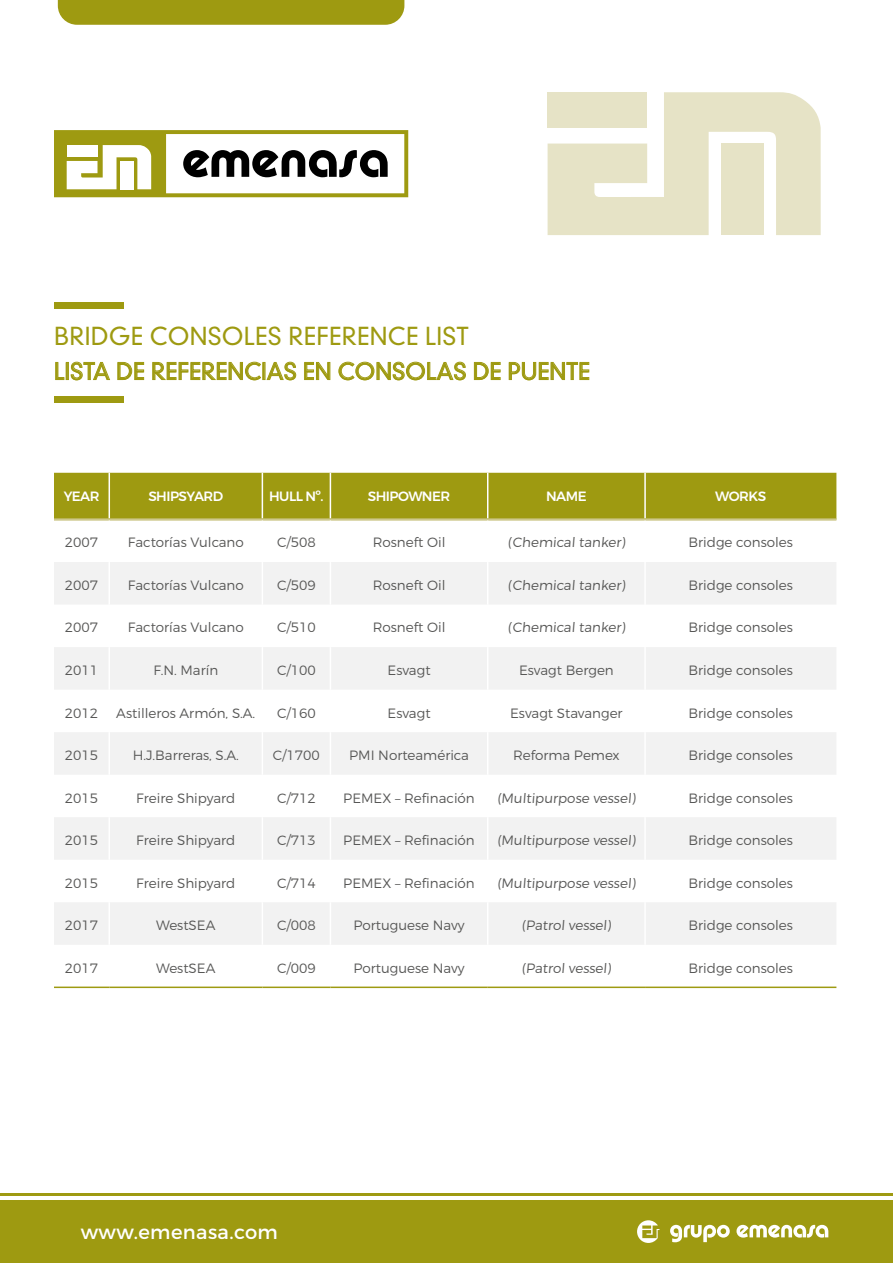
<style>
.page{position:relative;width:893px;height:1263px;background:#fff}
.page>*{position:absolute;margin:0;border:0;box-sizing:border-box;transform-origin:0 0}
.t1{font:300 24px "DIN Neuzeit Grotesk";letter-spacing:.01em;color:#9e9a11}
.t2{font:300 22.5px "DIN Neuzeit Grotesk";letter-spacing:.01em;color:#9e9a11}
.t3{font:19.5px "Montserrat";letter-spacing:.02em;color:#fff}
.t4{font:300 13.5px "Montserrat";color:#575756}
.t5{font:500 13.5px "Montserrat";letter-spacing:-.04em;color:#fff}
</style>
<div class="page">
<div style="left:54px;top:473px;width:782px;height:45px;background:#9e9a11"></div>
<svg style="left:54px;top:562px;width:782px;height:383px;fill:#f2f2f2"></svg>
<hr style="left:109px;top:473px;width:1px;height:45px;background:#fff">
<hr style="left:262px;top:473px;width:1px;height:45px;background:#fff">
<hr style="left:330px;top:473px;width:1px;height:45px;background:#fff">
<hr style="left:487px;top:473px;width:1px;height:45px;background:#fff">
<hr style="left:644px;top:473px;width:2px;height:45px;background:#fff">
<hr style="left:54px;top:518px;width:55px;height:3px;background:#cdc88c">
<hr style="left:109px;top:518px;width:153px;height:3px;background:#cdc88c">
<hr style="left:262px;top:518px;width:68px;height:3px;background:#cdc88c">
<hr style="left:330px;top:518px;width:158px;height:3px;background:#cdc88c">
<hr style="left:488px;top:518px;width:157px;height:3px;background:#cdc88c">
<hr style="left:645px;top:518px;width:191px;height:3px;background:#cdc88c">
<hr style="left:109px;top:562px;width:1px;height:43px;background:#fff">
<hr style="left:262px;top:562px;width:1px;height:43px;background:#fff">
<hr style="left:330px;top:562px;width:1px;height:43px;background:#fff">
<hr style="left:487px;top:562px;width:1px;height:43px;background:#fff">
<hr style="left:644px;top:562px;width:2px;height:43px;background:#fff">
<hr style="left:109px;top:605px;width:1px;height:42px;background:#fff">
<hr style="left:262px;top:605px;width:1px;height:42px;background:#fff">
<hr style="left:330px;top:605px;width:1px;height:42px;background:#fff">
<hr style="left:487px;top:605px;width:1px;height:42px;background:#fff">
<hr style="left:644px;top:605px;width:2px;height:42px;background:#fff">
<hr style="left:109px;top:647px;width:1px;height:43px;background:#fff">
<hr style="left:262px;top:647px;width:1px;height:43px;background:#fff">
<hr style="left:330px;top:647px;width:1px;height:43px;background:#fff">
<hr style="left:487px;top:647px;width:1px;height:43px;background:#fff">
<hr style="left:644px;top:647px;width:2px;height:43px;background:#fff">
<hr style="left:109px;top:690px;width:1px;height:42px;background:#fff">
<hr style="left:262px;top:690px;width:1px;height:42px;background:#fff">
<hr style="left:330px;top:690px;width:1px;height:42px;background:#fff">
<hr style="left:487px;top:690px;width:1px;height:42px;background:#fff">
<hr style="left:644px;top:690px;width:2px;height:42px;background:#fff">
<hr style="left:109px;top:732px;width:1px;height:43px;background:#fff">
<hr style="left:262px;top:732px;width:1px;height:43px;background:#fff">
<hr style="left:330px;top:732px;width:1px;height:43px;background:#fff">
<hr style="left:487px;top:732px;width:1px;height:43px;background:#fff">
<hr style="left:644px;top:732px;width:2px;height:43px;background:#fff">
<hr style="left:109px;top:775px;width:1px;height:42px;background:#fff">
<hr style="left:262px;top:775px;width:1px;height:42px;background:#fff">
<hr style="left:330px;top:775px;width:1px;height:42px;background:#fff">
<hr style="left:487px;top:775px;width:1px;height:42px;background:#fff">
<hr style="left:644px;top:775px;width:2px;height:42px;background:#fff">
<hr style="left:109px;top:817px;width:1px;height:43px;background:#fff">
<hr style="left:262px;top:817px;width:1px;height:43px;background:#fff">
<hr style="left:330px;top:817px;width:1px;height:43px;background:#fff">
<hr style="left:487px;top:817px;width:1px;height:43px;background:#fff">
<hr style="left:644px;top:817px;width:2px;height:43px;background:#fff">
<hr style="left:109px;top:860px;width:1px;height:42px;background:#fff">
<hr style="left:262px;top:860px;width:1px;height:42px;background:#fff">
<hr style="left:330px;top:860px;width:1px;height:42px;background:#fff">
<hr style="left:487px;top:860px;width:1px;height:42px;background:#fff">
<hr style="left:644px;top:860px;width:2px;height:42px;background:#fff">
<hr style="left:109px;top:902px;width:1px;height:43px;background:#fff">
<hr style="left:262px;top:902px;width:1px;height:43px;background:#fff">
<hr style="left:330px;top:902px;width:1px;height:43px;background:#fff">
<hr style="left:487px;top:902px;width:1px;height:43px;background:#fff">
<hr style="left:644px;top:902px;width:2px;height:43px;background:#fff">
<hr style="left:54px;top:986px;width:55px;height:2px;background:#9e9a11">
<hr style="left:109px;top:986px;width:153px;height:2px;background:#9e9a11">
<hr style="left:262px;top:986px;width:68px;height:2px;background:#9e9a11">
<hr style="left:330px;top:986px;width:158px;height:2px;background:#9e9a11">
<hr style="left:488px;top:986px;width:157px;height:2px;background:#9e9a11">
<hr style="left:645px;top:986px;width:191px;height:2px;background:#9e9a11">
<svg style="left:548px;top:92px;width:273px;height:143px"></svg>
<div style="left:721px;top:144px;width:42px;height:91px;background:#e6e3c6"></div>
<svg style="left:54px;top:130px;width:354px;height:67px"></svg>
<svg style="left:55px;top:361px;width:55px;height:20px"></svg>
<svg style="left:117px;top:362px;width:28px;height:18px"></svg>
<svg style="left:152px;top:361px;width:145px;height:20px"></svg>
<svg style="left:304px;top:362px;width:27px;height:18px"></svg>
<svg style="left:338px;top:361px;width:128px;height:20px"></svg>
<svg style="left:473px;top:362px;width:28px;height:18px"></svg>
<svg style="left:508px;top:362px;width:82px;height:19px"></svg>
<div style="left:54px;top:303px;width:69px;height:6px;background:#9e9a11"></div>
<div style="left:54px;top:396px;width:69px;height:7px;background:#9e9a11"></div>
<div style="left:58px;top:0;width:346px;height:25px;background:#9e9a11"></div>
<div style="left:0;top:1200px;width:893px;height:63px;background:#9e9a11"></div>
<svg style="left:637px;top:1220px;width:23px;height:23px"></svg>
<svg style="left:670px;top:1225px;width:60px;height:17px"></svg>
<svg style="left:736px;top:1225px;width:92px;height:12px"></svg>
<hr style="left:0;top:1193px;width:893px;height:3px;background:#9e9a11">
<h1 class="t1" style="left:54px;top:322px;width:416px">BRIDGE CONSOLES REFERENCE LIST</h1>
<h2 class="t2" style="left:54px;top:358px;width:537px">LISTA DE REFERENCIAS EN CONSOLAS DE PUENTE</h2>
<p class="t5" style="left:64px;top:488px;width:37px">YEAR</p>
<p class="t5" style="left:148px;top:488px;width:76px">SHIPSYARD</p>
<p class="t5" style="left:269px;top:488px;width:56px">HULL Nº.</p>
<p class="t5" style="left:368px;top:488px;width:84px">SHIPOWNER</p>
<p class="t5" style="left:546px;top:488px;width:42px">NAME</p>
<p class="t5" style="left:715px;top:488px;width:52px">WORKS</p>
<p class="t4" style="left:65px;top:534px;width:35px">2007</p>
<p class="t4" style="left:128px;top:534px;width:118px">Factorías Vulcano</p>
<p class="t4" style="left:277px;top:534px;width:40px">C/508</p>
<p class="t4" style="left:373px;top:534px;width:74px">Rosneft Oil</p>
<p class="t4" style="left:507px;top:534px;width:121px">(Chemical tanker)</p>
<p class="t4" style="left:689px;top:534px;width:106px">Bridge consoles</p>
<p class="t4" style="left:65px;top:577px;width:35px">2007</p>
<p class="t4" style="left:128px;top:577px;width:118px">Factorías Vulcano</p>
<p class="t4" style="left:277px;top:577px;width:40px">C/509</p>
<p class="t4" style="left:373px;top:577px;width:74px">Rosneft Oil</p>
<p class="t4" style="left:507px;top:577px;width:121px">(Chemical tanker)</p>
<p class="t4" style="left:689px;top:577px;width:106px">Bridge consoles</p>
<p class="t4" style="left:65px;top:619px;width:35px">2007</p>
<p class="t4" style="left:128px;top:619px;width:118px">Factorías Vulcano</p>
<p class="t4" style="left:277px;top:619px;width:40px">C/510</p>
<p class="t4" style="left:373px;top:619px;width:74px">Rosneft Oil</p>
<p class="t4" style="left:507px;top:619px;width:121px">(Chemical tanker)</p>
<p class="t4" style="left:689px;top:619px;width:106px">Bridge consoles</p>
<p class="t4" style="left:65px;top:662px;width:35px">2011</p>
<p class="t4" style="left:153px;top:662px;width:66px">F.N. Marín</p>
<p class="t4" style="left:277px;top:662px;width:40px">C/100</p>
<p class="t4" style="left:388px;top:662px;width:45px">Esvagt</p>
<p class="t4" style="left:519px;top:662px;width:96px">Esvagt Bergen</p>
<p class="t4" style="left:689px;top:662px;width:106px">Bridge consoles</p>
<p class="t4" style="left:65px;top:704px;width:35px">2012</p>
<p class="t4" style="left:116px;top:704px;width:140px">Astilleros Armón, S.A.</p>
<p class="t4" style="left:277px;top:704px;width:40px">C/160</p>
<p class="t4" style="left:388px;top:704px;width:45px">Esvagt</p>
<p class="t4" style="left:510px;top:704px;width:114px">Esvagt Stavanger</p>
<p class="t4" style="left:689px;top:704px;width:106px">Bridge consoles</p>
<p class="t4" style="left:65px;top:747px;width:35px">2015</p>
<p class="t4" style="left:133px;top:747px;width:108px">H.J.Barreras, S.A.</p>
<p class="t4" style="left:273px;top:747px;width:49px">C/1700</p>
<p class="t4" style="left:349px;top:747px;width:121px">PMI Norteamérica</p>
<p class="t4" style="left:513px;top:747px;width:108px">Reforma Pemex</p>
<p class="t4" style="left:689px;top:747px;width:106px">Bridge consoles</p>
<p class="t4" style="left:65px;top:789px;width:35px">2015</p>
<p class="t4" style="left:136px;top:789px;width:101px">Freire Shipyard</p>
<p class="t4" style="left:277px;top:789px;width:40px">C/712</p>
<p class="t4" style="left:343px;top:789px;width:133px">PEMEX – Refinación</p>
<p class="t4" style="left:497px;top:789px;width:142px">(Multipurpose vessel)</p>
<p class="t4" style="left:689px;top:789px;width:106px">Bridge consoles</p>
<p class="t4" style="left:65px;top:832px;width:35px">2015</p>
<p class="t4" style="left:136px;top:832px;width:101px">Freire Shipyard</p>
<p class="t4" style="left:277px;top:832px;width:40px">C/713</p>
<p class="t4" style="left:343px;top:832px;width:133px">PEMEX – Refinación</p>
<p class="t4" style="left:497px;top:832px;width:142px">(Multipurpose vessel)</p>
<p class="t4" style="left:689px;top:832px;width:106px">Bridge consoles</p>
<p class="t4" style="left:65px;top:874px;width:35px">2015</p>
<p class="t4" style="left:136px;top:874px;width:101px">Freire Shipyard</p>
<p class="t4" style="left:277px;top:874px;width:40px">C/714</p>
<p class="t4" style="left:343px;top:874px;width:133px">PEMEX – Refinación</p>
<p class="t4" style="left:497px;top:874px;width:142px">(Multipurpose vessel)</p>
<p class="t4" style="left:689px;top:874px;width:106px">Bridge consoles</p>
<p class="t4" style="left:65px;top:917px;width:35px">2017</p>
<p class="t4" style="left:156px;top:917px;width:61px">WestSEA</p>
<p class="t4" style="left:277px;top:917px;width:40px">C/008</p>
<p class="t4" style="left:353px;top:917px;width:113px">Portuguese Navy</p>
<p class="t4" style="left:522px;top:917px;width:93px">(Patrol vessel)</p>
<p class="t4" style="left:689px;top:917px;width:106px">Bridge consoles</p>
<p class="t4" style="left:65px;top:960px;width:35px">2017</p>
<p class="t4" style="left:156px;top:960px;width:61px">WestSEA</p>
<p class="t4" style="left:277px;top:960px;width:40px">C/009</p>
<p class="t4" style="left:353px;top:960px;width:113px">Portuguese Navy</p>
<p class="t4" style="left:522px;top:960px;width:93px">(Patrol vessel)</p>
<p class="t4" style="left:689px;top:960px;width:106px">Bridge consoles</p>
<h3 class="t3" style="left:81px;top:1219px;width:199px">www.emenasa.com</h3>
</div>
